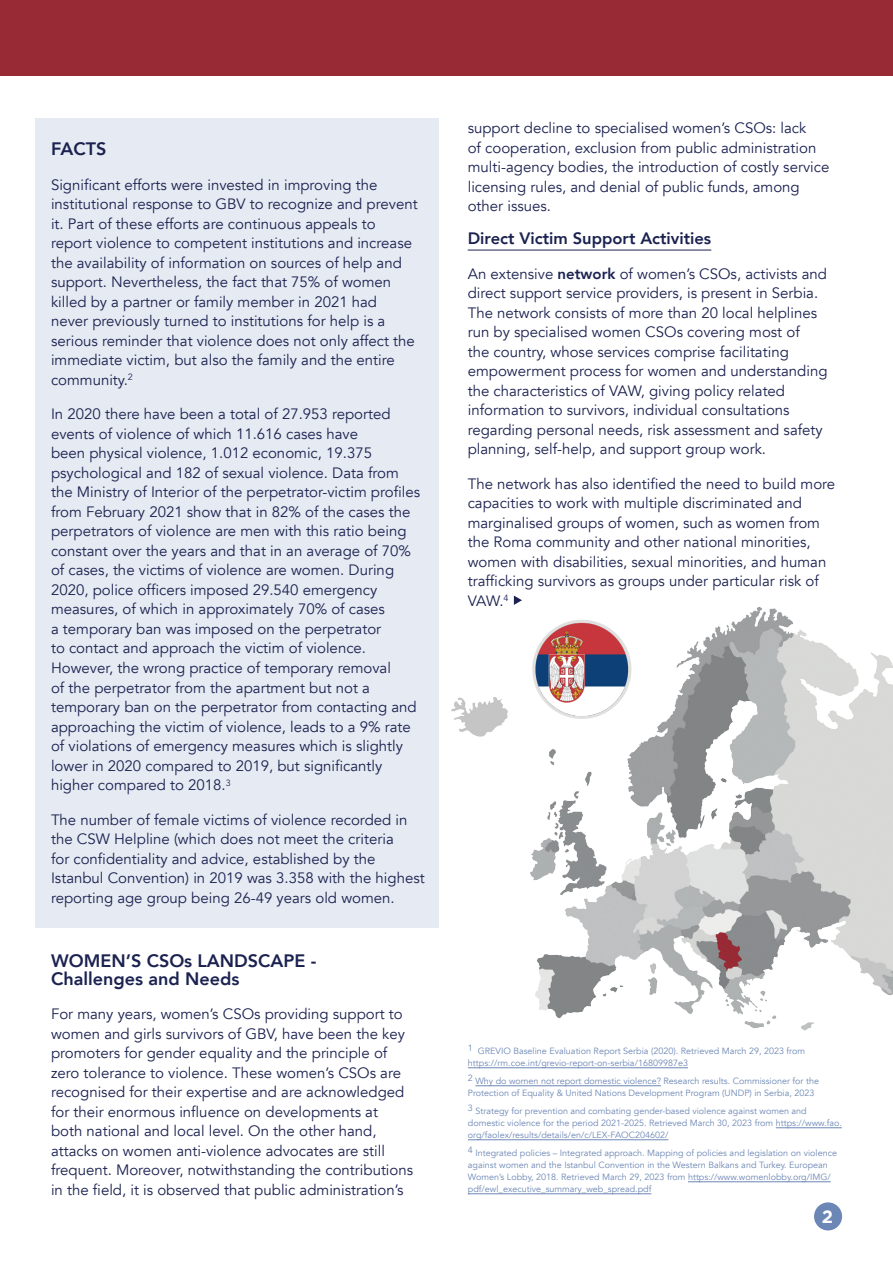
<style>
.page{position:relative;width:893px;height:1263px;background:#fff}
.page>*{position:absolute;margin:0;border:0;box-sizing:border-box;transform-origin:0 0}
.t1{font:800 18px "Avenir";color:#1b2250}
.t2{font:700 18px "Gotham";color:#fff}
.t3{font:800 16.5px "Avenir";color:#1b2250}
.t4{font:15px/19.5px "Avenir";color:#1b2250}
.t5{font:9px/12px "Avenir";color:#6c87b5}
.s1{font-weight:800}
</style>
<div class="page">
<img style="left:389px;top:596px;width:504px;height:473px">
<div style="left:0;top:0;width:893px;height:76px;background:#982a35"></div>
<hr style="left:468px;top:1067px;width:220px;height:1px;background:#6c87b5">
<hr style="left:475px;top:1085px;width:186px;height:1px;background:#6c87b5">
<hr style="left:776px;top:1127px;width:66px;height:1px;background:#6c87b5">
<hr style="left:468px;top:1139px;width:200px;height:1px;background:#6c87b5">
<hr style="left:688px;top:1181px;width:143px;height:1px;background:#6c87b5">
<hr style="left:468px;top:1193px;width:183px;height:1px;background:#6c87b5">
<img style="left:533px;top:620px;width:98px;height:100px">
<div style="left:35px;top:118px;width:404px;height:809px;background:#e6eaf2"></div>
<div style="left:814px;top:1202px;width:28px;height:28px;background:#6c87b5;border-radius:50%"></div>
<hr style="left:468px;top:250px;width:243px;height:1px;background:#1b2250">
<svg style="left:514px;top:595px;width:8px;height:10px"></svg>
<p class="t1" style="left:51px;top:135px;width:57px">FACTS</p>
<p class="t4" style="left:51px;top:175px;width:368px">Significant efforts were invested in improving the institutional response to GBV to recognize and prevent it. Part of these efforts are continuous appeals to report violence to competent institutions and increase the availability of information on sources of help and support. Nevertheless, the fact that 75% of women killed by a partner or family member in 2021 had never previously turned to institutions for help is a serious reminder that violence does not only affect the immediate victim, but also the family and the entire community.<sup>2</sup></p>
<p class="t4" style="left:51px;top:405px;width:371px">In 2020 there have been a total of 27.953 reported events of violence of which 11.616 cases have<br>been physical violence, 1.012 economic, 19.375 psychological and 182 of sexual violence. Data from the Ministry of Interior of the perpetrator-victim profiles from February 2021 show that in 82% of the cases the perpetrators of violence are men with this ratio being constant over the years and that in an average of 70% of cases, the victims of violence are women. During 2020, police officers imposed 29.540 emergency measures, of which in approximately 70% of cases<br>a temporary ban was imposed on the perpetrator<br>to contact and approach the victim of violence.<br>However, the wrong practice of temporary removal<br>of the perpetrator from the apartment but not a temporary ban on the perpetrator from contacting and approaching the victim of violence, leads to a 9% rate of violations of emergency measures which is slightly lower in 2020 compared to 2019, but significantly higher compared to 2018.<sup>3</sup></p>
<p class="t4" style="left:51px;top:810px;width:375px">The number of female victims of violence recorded in the CSW Helpline (which does not meet the criteria<br>for confidentiality and advice, established by the Istanbul Convention) in 2019 was 3.358 with the highest reporting age group being 26-49 years old women.</p>
<p class="t1" style="left:51px;top:946px;width:267px">WOMEN’S CSOs LANDSCAPE -</p>
<p class="t1" style="left:51px;top:964px;width:190px">Challenges and Needs</p>
<p class="t4" style="left:51px;top:1004px;width:364px">For many years, women’s CSOs providing support to women and girls survivors of GBV, have been the key promoters for gender equality and the principle of zero tolerance to violence. These women’s CSOs are recognised for their expertise and are acknowledged for their enormous influence on developments at<br>both national and local level. On the other hand, attacks on women anti-violence advocates are still frequent. Moreover, notwithstanding the contributions in the field, it is observed that public administration’s</p>
<p class="t4" style="left:468px;top:118px;width:363px">support decline to specialised women’s CSOs: lack<br>of cooperation, exclusion from public administration multi-agency bodies, the introduction of costly service licensing rules, and denial of public funds, among</p>
<p class="t4" style="left:468px;top:196px;width:85px">other issues.</p>
<p class="t3" style="left:468px;top:225px;width:245px">Direct Victim Support Activities</p>
<p class="t4" style="left:468px;top:264px;width:361px">An extensive <span class="s1">network</span> of women’s CSOs, activists and direct support service providers, is present in Serbia.<br>The network consists of more than 20 local helplines run by specialised women CSOs covering most of<br>the country, whose services comprise facilitating empowerment process for women and understanding the characteristics of VAW, giving policy related information to survivors, individual consultations regarding personal needs, risk assessment and safety planning, self-help, and support group work.</p>
<p class="t4" style="left:468px;top:474px;width:369px">The network has also identified the need to build more capacities to work with multiple discriminated and marginalised groups of women, such as women from the Roma community and other national minorities, women with disabilities, sexual minorities, and human trafficking survivors as groups under particular risk of VAW.<sup>4</sup></p>
<p class="t5" style="left:468px;top:1045px;width:339px">1 GREVIO Baseline Evaluation Report Serbia (2020). Retrieved March 29, 2023 from</p>
<p class="t5" style="left:468px;top:1057px;width:222px">https://rm.coe.int/grevio-report-on-serbia/16809987e3</p>
<p class="t5" style="left:468px;top:1075px;width:353px">2 Why do women not report domestic violence? Research results. Commissioner for the<br>Protection of Equality &amp; United Nations Development Program (UNDP) in Serbia, 2023</p>
<p class="t5" style="left:468px;top:1105px;width:376px">3 Strategy for prevention and combating gender-based violence against women and domestic violence for the period 2021-2025. Retrieved March 30, 2023 from https://www.fao. org/faolex/results/details/en/c/LEX-FAOC204602/</p>
<p class="t5" style="left:468px;top:1147px;width:371px">4 Integrated policies – Integrated approach. Mapping of policies and legislation on violence against women and the Istanbul Convention in the Western Balkans and Turkey. European Women’s Lobby, 2018. Retrieved March 29, 2023 from https://www.womenlobby.org/IMG/ pdf/ewl_executive_summary_web_spread.pdf</p>
<p class="t2" style="left:822px;top:1206px;width:13px">2</p>
</div>
